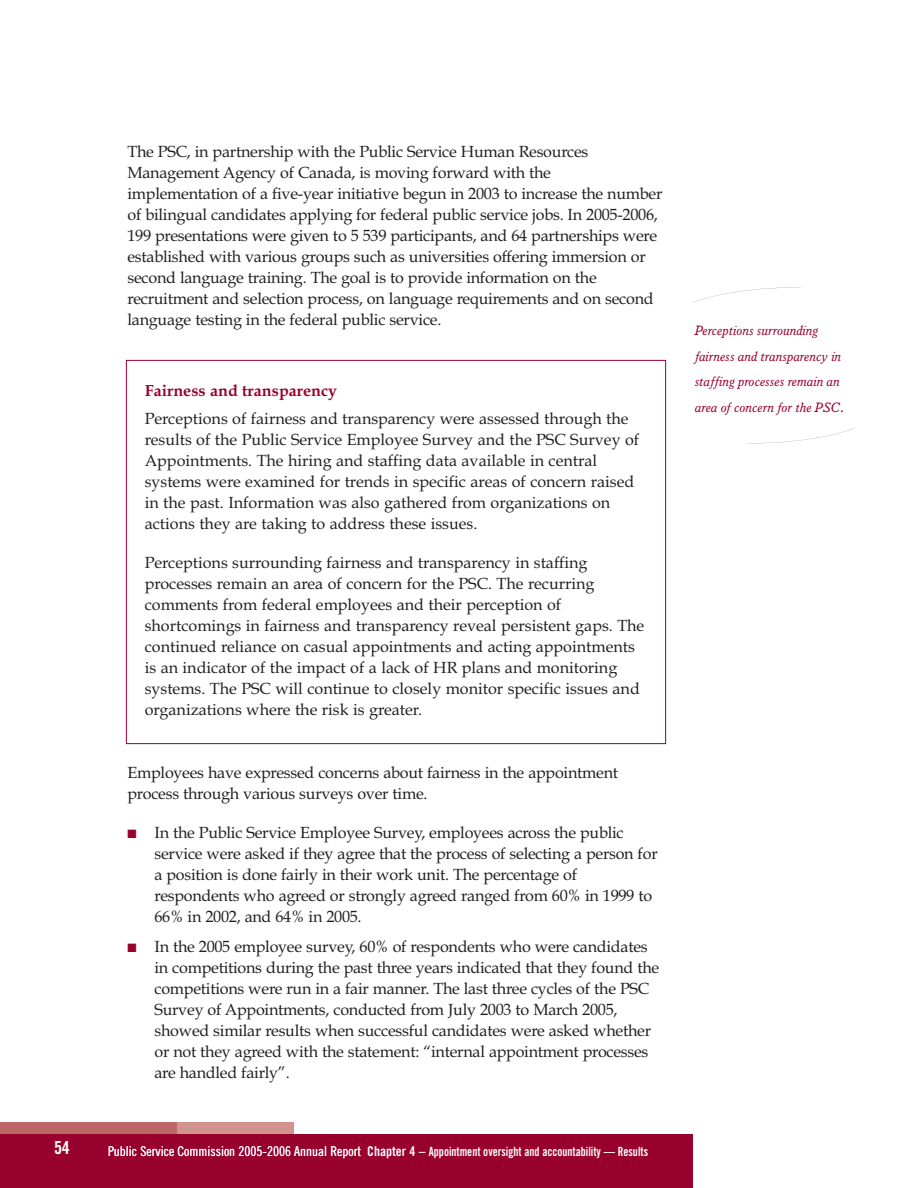
<style>
.page{position:relative;width:918px;height:1188px;background:#fff}
.page>*{position:absolute;margin:0;border:0;box-sizing:border-box;transform-origin:0 0}
.t1{font:18px "Trade Gothic Bold Cond Twenty";color:#fff}
.t2{font:16.2px/21px "Book Antiqua";letter-spacing:-.015em;color:#231f20}
.t3{font:700 16.2px "Book Antiqua";color:#98002e}
.t4{font:italic 13.5px/25.5px "Italian Old Style";color:#98002e}
.t5{font:12.75px "Trade Gothic Bold Cond Twenty";color:#fff;scale:.89 1}
.s1{color:#98002e}
.s2{font-family:"Trade Gothic Cond Eighteen";font-size:13.5px}
.s3{font-size:13.5px}
</style>
<div class="page">
<div style="left:0;top:1123px;width:293px;height:11px;background:#d2928f"></div>
<div style="left:0;top:1123px;width:176px;height:11px;background:#be6769"></div>
<div style="left:0;top:1134px;width:693px;height:54px;background:#98002e"></div>
<svg style="left:764px;top:428px;width:91px;height:15px"></svg>
<svg style="left:693px;top:287px;width:108px;height:16px"></svg>
<p class="t1" style="left:54px;top:1141px;width:17px">54</p>
<p class="t2" style="left:128px;top:143px;width:536px">The PSC, in partnership with the Public Service Human Resources Management Agency of Canada, is moving forward with the implementation of a five-year initiative begun in 2003 to increase the number of bilingual candidates applying for federal public service jobs. In 2005-2006, 199 presentations were given to 5 539 participants, and 64 partnerships were established with various groups such as universities offering immersion or second language training. The goal is to provide information on the recruitment and selection process, on language requirements and on second language testing in the federal public service.</p>
<p class="t3" style="left:145px;top:384px;width:194px">Fairness and transparency</p>
<p class="t2" style="left:145px;top:410px;width:496px">Perceptions of fairness and transparency were assessed through the results of the Public Service Employee Survey and the PSC Survey of Appointments. The hiring and staffing data available in central systems were examined for trends in specific areas of concern raised in the past. Information was also gathered from organizations on actions they are taking to address these issues.</p>
<p class="t2" style="left:145px;top:554px;width:501px">Perceptions surrounding fairness and transparency in staffing processes remain an area of concern for the PSC. The recurring comments from federal employees and their perception of shortcomings in fairness and transparency reveal persistent gaps. The continued reliance on casual appointments and acting appointments is an indicator of the impact of a lack of HR plans and monitoring systems. The PSC will continue to closely monitor specific issues and organizations where the risk is greater.</p>
<p class="t2" style="left:128px;top:764px;width:492px">Employees have expressed concerns about fairness in the appointment process through various surveys over time.</p>
<p class="t2" style="left:154px;top:824px;width:505px;text-indent:-27px"><span class="s1">■</span> In the Public Service Employee Survey, employees across the public service were asked if they agree that the process of selecting a person for a position is done fairly in their work unit. The percentage of respondents who agreed or strongly agreed ranged from 60% in 1999 to 66% in 2002, and 64% in 2005.</p>
<p class="t2" style="left:154px;top:938px;width:506px;text-indent:-27px"><span class="s1">■</span> In the 2005 employee survey, 60% of respondents who were candidates in competitions during the past three years indicated that they found the competitions were run in a fair manner. The last three cycles of the PSC Survey of Appointments, conducted from July 2003 to March 2005, showed similar results when successful candidates were asked whether or not they agreed with the statement: “internal appointment processes are handled fairly”.</p>
<p class="t5" style="left:108px;top:1147px;width:608px"><span class="s2">Public Service Commission 2005-2006 Annual Report</span> <span class="s3">Chapter 4 –</span> Appointment oversight and accountability — Results</p>
<p class="t4" style="left:694px;top:319px;width:152px">Perceptions surrounding fairness and transparency in staffing processes remain an area of concern for the PSC.</p>
</div>
